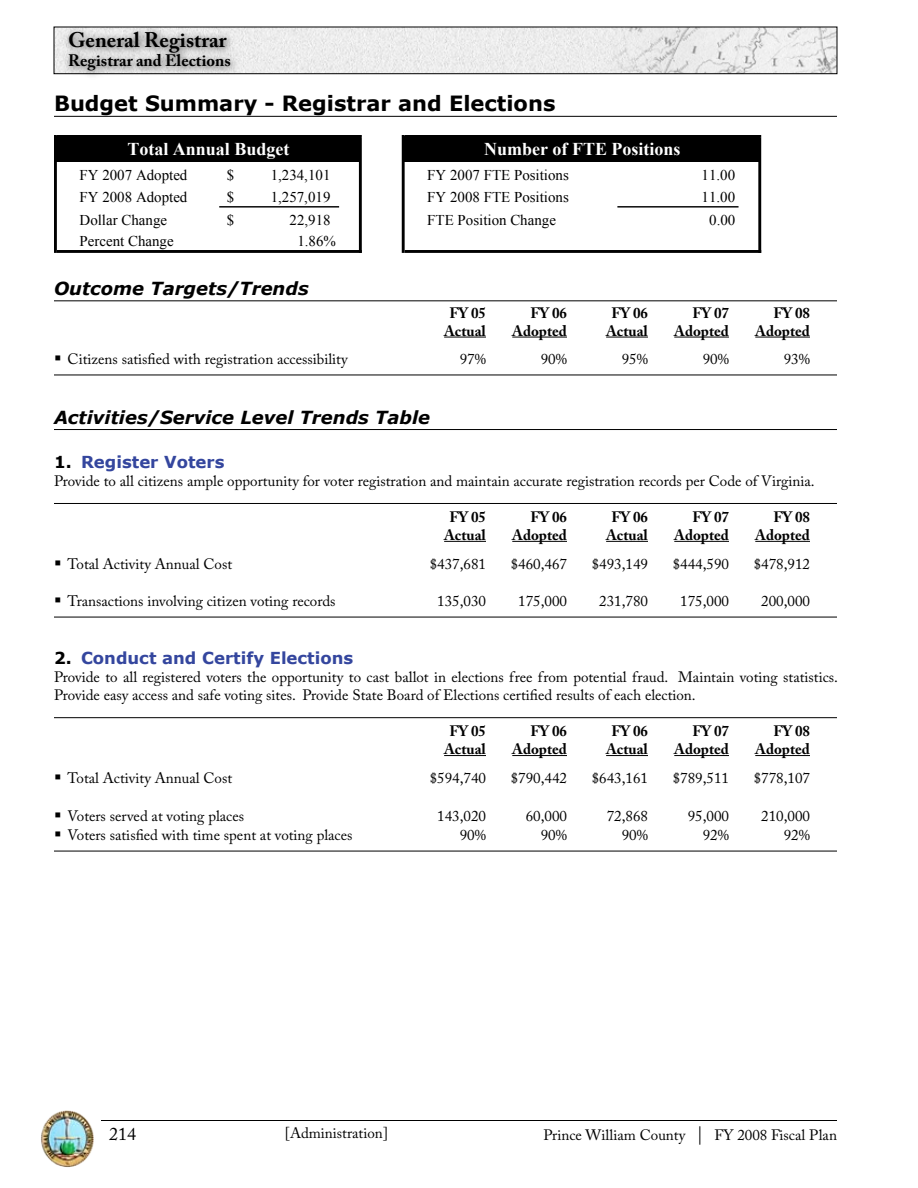
<style>
.page{position:relative;width:918px;height:1188px;background:#fff}
.page>*{position:absolute;margin:0;border:0;box-sizing:border-box;transform-origin:0 0}
.t1{font:700 21px "Verdana";color:#000}
.t2{font:700 21px "Adobe Caslon Pro";color:#000}
.t3{font:italic 700 18px "Verdana";color:#000}
.t4{font:700 18px "Times New Roman";color:#fff}
.t5{font:18px "Adobe Caslon Pro";color:#000}
.t6{font:700 16.5px "Verdana";color:#34469e}
.t7{font:700 16.5px "Adobe Caslon Pro";color:#000}
.t8{font:15px/18px "Adobe Caslon Pro";color:#000}
.t9{font:700 15px "Adobe Caslon Pro";color:#000}
.t10{font:15px "Times New Roman";color:#000}
.s1{color:#000}
.s2{font-size:18px}
</style>
<div class="page">
<hr style="left:101px;top:1120px;width:736px;height:1px;background:#000">
<img style="left:41px;top:1110px;width:53px;height:57px">
<img style="left:56px;top:29px;width:779px;height:43px">
<div style="left:54px;top:27px;width:783px;height:47px;border:1px solid #000"></div>
<div style="left:62px;top:24px;width:178px;height:57px;background:#000;opacity:.75"></div>
<hr style="left:54px;top:116px;width:783px;height:1px;background:#000">
<hr style="left:54px;top:300px;width:783px;height:1px;background:#000">
<hr style="left:444px;top:337px;width:42px;height:1px;background:#000">
<hr style="left:512px;top:337px;width:55px;height:1px;background:#000">
<hr style="left:606px;top:337px;width:42px;height:1px;background:#000">
<hr style="left:674px;top:337px;width:55px;height:1px;background:#000">
<hr style="left:755px;top:337px;width:55px;height:1px;background:#000">
<hr style="left:54px;top:375px;width:783px;height:1px;background:#000">
<hr style="left:54px;top:429px;width:783px;height:1px;background:#000">
<hr style="left:54px;top:503px;width:783px;height:1px;background:#000">
<hr style="left:444px;top:541px;width:42px;height:1px;background:#000">
<hr style="left:512px;top:541px;width:55px;height:1px;background:#000">
<hr style="left:606px;top:541px;width:42px;height:1px;background:#000">
<hr style="left:674px;top:541px;width:55px;height:1px;background:#000">
<hr style="left:755px;top:541px;width:55px;height:1px;background:#000">
<hr style="left:54px;top:617px;width:783px;height:1px;background:#000">
<hr style="left:54px;top:717px;width:783px;height:1px;background:#000">
<hr style="left:444px;top:755px;width:42px;height:1px;background:#000">
<hr style="left:512px;top:755px;width:55px;height:1px;background:#000">
<hr style="left:606px;top:755px;width:42px;height:1px;background:#000">
<hr style="left:674px;top:755px;width:55px;height:1px;background:#000">
<hr style="left:755px;top:755px;width:55px;height:1px;background:#000">
<hr style="left:54px;top:851px;width:783px;height:1px;background:#000">
<div style="left:55px;top:136px;width:306px;height:26px;background:#000"></div>
<div style="left:403px;top:136px;width:357px;height:26px;background:#000"></div>
<hr style="left:57px;top:135px;width:305px;height:3px;background:#000">
<hr style="left:219px;top:206px;width:120px;height:2px;background:#000">
<hr style="left:57px;top:250px;width:305px;height:3px;background:#000">
<hr style="left:54px;top:135px;width:3px;height:118px;background:#000">
<hr style="left:359px;top:138px;width:3px;height:115px;background:#000">
<hr style="left:402px;top:135px;width:3px;height:118px;background:#000">
<hr style="left:758px;top:138px;width:3px;height:115px;background:#000">
<hr style="left:405px;top:135px;width:356px;height:3px;background:#000">
<hr style="left:617px;top:206px;width:122px;height:2px;background:#000">
<hr style="left:405px;top:250px;width:356px;height:3px;background:#000">
<h1 class="t2" style="left:68px;top:27px;width:160px">General Registrar</h1>
<p class="t7" style="left:68px;top:51px;width:164px">Registrar and Elections</p>
<h1 class="t1" style="left:54px;top:90px;width:503px">Budget Summary - Registrar and Elections</h1>
<p class="t4" style="left:127px;top:137px;width:164px">Total Annual Budget</p>
<p class="t4" style="left:484px;top:137px;width:198px">Number of FTE Positions</p>
<p class="t10" style="left:80px;top:165px;width:109px">FY 2007 Adopted</p>
<p class="t10" style="left:227px;top:165px;width:9px">$</p>
<p class="t10" style="left:271px;top:165px;width:61px">1,234,101</p>
<p class="t10" style="left:427px;top:165px;width:143px">FY 2007 FTE Positions</p>
<p class="t10" style="left:702px;top:165px;width:35px">11.00</p>
<p class="t10" style="left:80px;top:187px;width:109px">FY 2008 Adopted</p>
<p class="t10" style="left:227px;top:187px;width:9px">$</p>
<p class="t10" style="left:271px;top:187px;width:61px">1,257,019</p>
<p class="t10" style="left:427px;top:187px;width:143px">FY 2008 FTE Positions</p>
<p class="t10" style="left:702px;top:187px;width:35px">11.00</p>
<p class="t10" style="left:80px;top:210px;width:89px">Dollar Change</p>
<p class="t10" style="left:227px;top:210px;width:9px">$</p>
<p class="t10" style="left:290px;top:210px;width:43px">22,918</p>
<p class="t10" style="left:427px;top:210px;width:130px">FTE Position Change</p>
<p class="t10" style="left:709px;top:210px;width:28px">0.00</p>
<p class="t10" style="left:80px;top:230px;width:96px">Percent Change</p>
<p class="t10" style="left:297px;top:230px;width:40px">1.86%</p>
<p class="t3" style="left:54px;top:277px;width:256px">Outcome Targets/Trends</p>
<p class="t9" style="left:449px;top:304px;width:38px">FY 05</p>
<p class="t9" style="left:530px;top:304px;width:38px">FY 06</p>
<p class="t9" style="left:611px;top:304px;width:38px">FY 06</p>
<p class="t9" style="left:692px;top:304px;width:38px">FY 07</p>
<p class="t9" style="left:773px;top:304px;width:38px">FY 08</p>
<p class="t9" style="left:444px;top:322px;width:43px">Actual</p>
<p class="t9" style="left:512px;top:322px;width:56px">Adopted</p>
<p class="t9" style="left:606px;top:322px;width:43px">Actual</p>
<p class="t9" style="left:674px;top:322px;width:56px">Adopted</p>
<p class="t9" style="left:755px;top:322px;width:56px">Adopted</p>
<p class="t8" style="left:54px;top:350px;width:295px">▪ Citizens satisfied with registration accessibility</p>
<p class="t8" style="left:460px;top:350px;width:28px">97%</p>
<p class="t8" style="left:541px;top:350px;width:28px">90%</p>
<p class="t8" style="left:622px;top:350px;width:28px">95%</p>
<p class="t8" style="left:703px;top:350px;width:28px">90%</p>
<p class="t8" style="left:784px;top:350px;width:28px">93%</p>
<p class="t3" style="left:54px;top:406px;width:378px">Activities/Service Level Trends Table</p>
<p class="t6" style="left:54px;top:451px;width:172px"><span class="s1">1.</span> Register Voters</p>
<p class="t8" style="left:54px;top:472px;width:762px">Provide to all citizens ample opportunity for voter registration and maintain accurate registration records per Code of Virginia.</p>
<p class="t9" style="left:449px;top:508px;width:38px">FY 05</p>
<p class="t9" style="left:530px;top:508px;width:38px">FY 06</p>
<p class="t9" style="left:611px;top:508px;width:38px">FY 06</p>
<p class="t9" style="left:692px;top:508px;width:38px">FY 07</p>
<p class="t9" style="left:773px;top:508px;width:38px">FY 08</p>
<p class="t9" style="left:444px;top:526px;width:43px">Actual</p>
<p class="t9" style="left:512px;top:526px;width:56px">Adopted</p>
<p class="t9" style="left:606px;top:526px;width:43px">Actual</p>
<p class="t9" style="left:674px;top:526px;width:56px">Adopted</p>
<p class="t9" style="left:755px;top:526px;width:56px">Adopted</p>
<p class="t8" style="left:54px;top:554px;width:180px">▪ Total Activity Annual Cost</p>
<p class="t8" style="left:430px;top:554px;width:58px">$437,681</p>
<p class="t8" style="left:511px;top:554px;width:58px">$460,467</p>
<p class="t8" style="left:592px;top:554px;width:58px">$493,149</p>
<p class="t8" style="left:673px;top:554px;width:58px">$444,590</p>
<p class="t8" style="left:754px;top:554px;width:58px">$478,912</p>
<p class="t8" style="left:54px;top:592px;width:283px">▪ Transactions involving citizen voting records</p>
<p class="t8" style="left:437px;top:592px;width:50px">135,030</p>
<p class="t8" style="left:518px;top:592px;width:50px">175,000</p>
<p class="t8" style="left:599px;top:592px;width:50px">231,780</p>
<p class="t8" style="left:680px;top:592px;width:50px">175,000</p>
<p class="t8" style="left:761px;top:592px;width:50px">200,000</p>
<p class="t6" style="left:54px;top:648px;width:301px"><span class="s1">2.</span> Conduct and Certify Elections</p>
<p class="t8" style="left:54px;top:668px;width:785px">Provide to all registered voters the opportunity to cast ballot in elections free from potential fraud. Maintain voting statistics.<br>Provide easy access and safe voting sites. Provide State Board of Elections certified results of each election.</p>
<p class="t9" style="left:449px;top:722px;width:38px">FY 05</p>
<p class="t9" style="left:530px;top:722px;width:38px">FY 06</p>
<p class="t9" style="left:611px;top:722px;width:38px">FY 06</p>
<p class="t9" style="left:692px;top:722px;width:38px">FY 07</p>
<p class="t9" style="left:773px;top:722px;width:38px">FY 08</p>
<p class="t9" style="left:444px;top:740px;width:43px">Actual</p>
<p class="t9" style="left:512px;top:740px;width:56px">Adopted</p>
<p class="t9" style="left:606px;top:740px;width:43px">Actual</p>
<p class="t9" style="left:674px;top:740px;width:56px">Adopted</p>
<p class="t9" style="left:755px;top:740px;width:56px">Adopted</p>
<p class="t8" style="left:54px;top:769px;width:180px">▪ Total Activity Annual Cost</p>
<p class="t8" style="left:430px;top:769px;width:58px">$594,740</p>
<p class="t8" style="left:511px;top:769px;width:58px">$790,442</p>
<p class="t8" style="left:592px;top:769px;width:58px">$643,161</p>
<p class="t8" style="left:673px;top:769px;width:58px">$789,511</p>
<p class="t8" style="left:754px;top:769px;width:58px">$778,107</p>
<p class="t8" style="left:54px;top:806px;width:192px">▪ Voters served at voting places</p>
<p class="t8" style="left:437px;top:806px;width:50px">143,020</p>
<p class="t8" style="left:526px;top:806px;width:43px">60,000</p>
<p class="t8" style="left:607px;top:806px;width:43px">72,868</p>
<p class="t8" style="left:688px;top:806px;width:43px">95,000</p>
<p class="t8" style="left:761px;top:806px;width:50px">210,000</p>
<p class="t8" style="left:54px;top:826px;width:300px">▪ Voters satisfied with time spent at voting places</p>
<p class="t8" style="left:460px;top:826px;width:28px">90%</p>
<p class="t8" style="left:541px;top:826px;width:28px">90%</p>
<p class="t8" style="left:622px;top:826px;width:28px">90%</p>
<p class="t8" style="left:703px;top:826px;width:28px">92%</p>
<p class="t8" style="left:784px;top:826px;width:28px">92%</p>
<p class="t5" style="left:109px;top:1124px;width:28px">214</p>
<p class="t8" style="left:285px;top:1124px;width:105px">[Administration]</p>
<p class="t8" style="left:543px;top:1126px;width:295px">Prince William County <span class="s2">|</span> FY 2008 Fiscal Plan</p>
</div>
